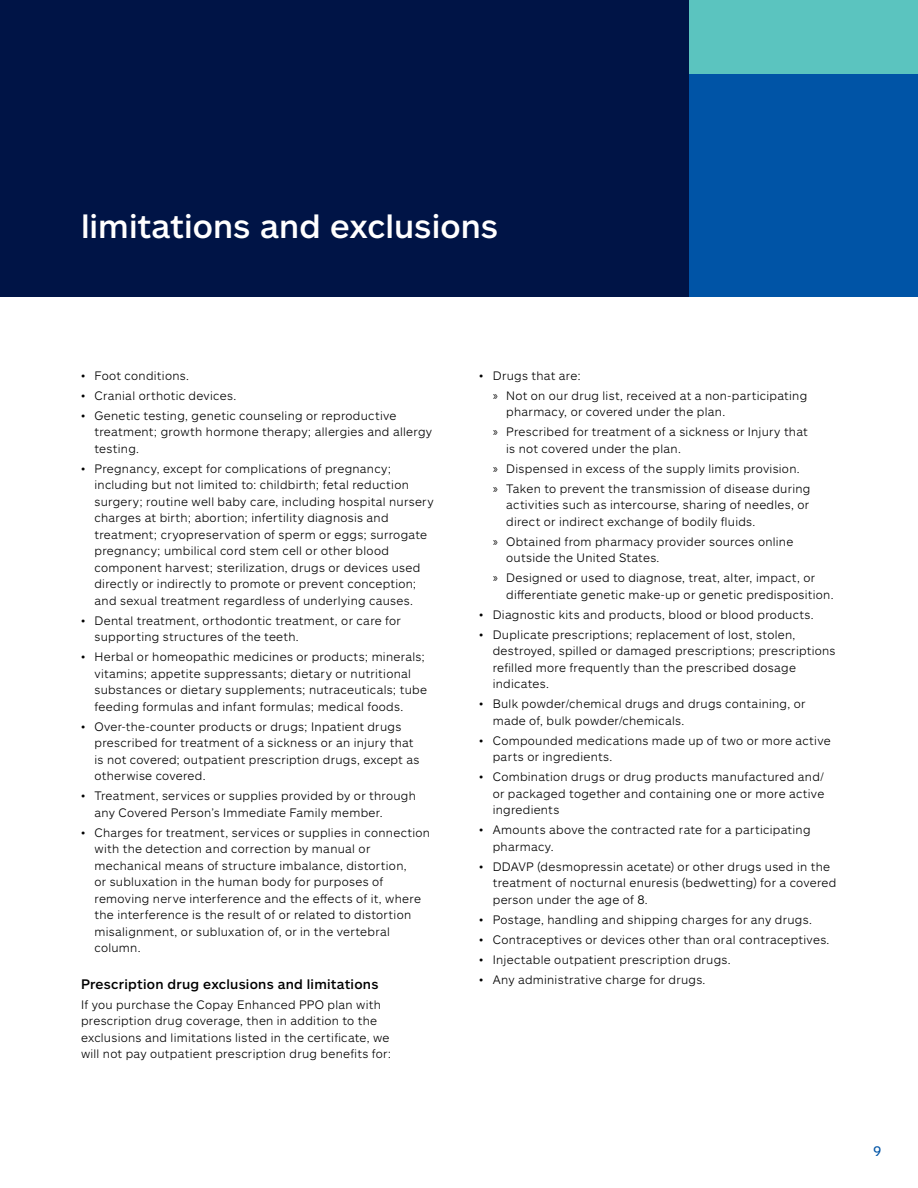
<style>
.page{position:relative;width:918px;height:1188px;background:#fff}
.page>*{position:absolute;margin:0;border:0;box-sizing:border-box;transform-origin:0 0}
.t1{font:500 33px "Allstate Sans";color:#fff}
.t2{font:500 13.5px "Allstate Sans";letter-spacing:.015em;color:#000}
.t3{font:13.5px "Allstate Sans";color:#0054a6}
.t4{font:300 12px/16.5px "Allstate Sans";letter-spacing:.025em;color:#000}
</style>
<div class="page">
<div style="left:0;top:0;width:804px;height:297px;background:#001446"></div>
<div style="left:689px;top:0;width:229px;height:297px;background:#5bc4bf"></div>
<div style="left:689px;top:74px;width:229px;height:223px;background:#0054a6"></div>
<h1 class="t1" style="left:81px;top:205px;width:419px">limitations and exclusions</h1>
<p class="t4" style="left:81px;top:367px;width:109px">• Foot conditions.</p>
<p class="t4" style="left:81px;top:387px;width:157px">• Cranial orthotic devices.</p>
<p class="t4" style="left:94px;top:407px;width:339px;text-indent:-14px">• Genetic testing, genetic counseling or reproductive treatment; growth hormone therapy; allergies and allergy testing.</p>
<p class="t4" style="left:94px;top:460px;width:341px;text-indent:-14px">• Pregnancy, except for complications of pregnancy; including but not limited to: childbirth; fetal reduction surgery; routine well baby care, including hospital nursery charges at birth; abortion; infertility diagnosis and treatment; cryopreservation of sperm or eggs; surrogate pregnancy; umbilical cord stem cell or other blood component harvest; sterilization, drugs or devices used directly or indirectly to promote or prevent conception; and sexual treatment regardless of underlying causes.</p>
<p class="t4" style="left:94px;top:612px;width:308px;text-indent:-14px">• Dental treatment, orthodontic treatment, or care for supporting structures of the teeth.</p>
<p class="t4" style="left:94px;top:648px;width:334px;text-indent:-14px">• Herbal or homeopathic medicines or products; minerals; vitamins; appetite suppressants; dietary or nutritional substances or dietary supplements; nutraceuticals; tube feeding formulas and infant formulas; medical foods.</p>
<p class="t4" style="left:94px;top:718px;width:327px;text-indent:-14px">• Over-the-counter products or drugs; Inpatient drugs prescribed for treatment of a sickness or an injury that is not covered; outpatient prescription drugs, except as otherwise covered.</p>
<p class="t4" style="left:94px;top:787px;width:323px;text-indent:-14px">• Treatment, services or supplies provided by or through any Covered Person’s Immediate Family member.</p>
<p class="t4" style="left:94px;top:824px;width:337px;text-indent:-14px">• Charges for treatment, services or supplies in connection with the detection and correction by manual or mechanical means of structure imbalance, distortion,<br>or subluxation in the human body for purposes of removing nerve interference and the effects of it, where the interference is the result of or related to distortion misalignment, or subluxation of, or in the vertebral column.</p>
<p class="t2" style="left:81px;top:975px;width:299px">Prescription drug exclusions and limitations</p>
<p class="t4" style="left:81px;top:996px;width:312px">If you purchase the Copay Enhanced PPO plan with prescription drug coverage, then in addition to the exclusions and limitations listed in the certificate, we will not pay outpatient prescription drug benefits for:</p>
<p class="t4" style="left:493px;top:365px;width:316px;line-height:20px;text-indent:-14px">• Drugs that are:<br>» Not on our drug list, received at a non-participating</p>
<p class="t4" style="left:493px;top:401px;width:317px;line-height:20px;text-indent:14px">pharmacy, or covered under the plan.<br>» Prescribed for treatment of a sickness or Injury that</p>
<p class="t4" style="left:493px;top:438px;width:319px;line-height:20px;text-indent:14px">is not covered under the plan.<br>» Dispensed in excess of the supply limits provision.<br>» Taken to prevent the transmission of disease during</p>
<p class="t4" style="left:506px;top:496px;width:304px">activities such as intercourse, sharing of needles, or direct or indirect exchange of bodily fluids.</p>
<p class="t4" style="left:506px;top:533px;width:289px;text-indent:-14px">» Obtained from pharmacy provider sources online outside the United States.</p>
<p class="t4" style="left:506px;top:569px;width:329px;text-indent:-14px">» Designed or used to diagnose, treat, alter, impact, or differentiate genetic make-up or genetic predisposition.</p>
<p class="t4" style="left:479px;top:606px;width:336px">• Diagnostic kits and products, blood or blood products.</p>
<p class="t4" style="left:493px;top:626px;width:344px;text-indent:-14px">• Duplicate prescriptions; replacement of lost, stolen, destroyed, spilled or damaged prescriptions; prescriptions refilled more frequently than the prescribed dosage indicates.</p>
<p class="t4" style="left:493px;top:695px;width:314px;text-indent:-14px">• Bulk powder/chemical drugs and drugs containing, or made of, bulk powder/chemicals.</p>
<p class="t4" style="left:493px;top:732px;width:339px;text-indent:-14px">• Compounded medications made up of two or more active parts or ingredients.</p>
<p class="t4" style="left:493px;top:768px;width:333px;text-align:justify;text-indent:-14px">• Combination drugs or drug products manufactured and/ or packaged together and containing one or more active ingredients</p>
<p class="t4" style="left:493px;top:821px;width:319px;text-indent:-14px">• Amounts above the contracted rate for a participating pharmacy.</p>
<p class="t4" style="left:493px;top:858px;width:345px;text-indent:-14px">• DDAVP (desmopressin acetate) or other drugs used in the treatment of nocturnal enuresis (bedwetting) for a covered person under the age of 8.</p>
<p class="t4" style="left:479px;top:911px;width:334px">• Postage, handling and shipping charges for any drugs.</p>
<p class="t4" style="left:479px;top:931px;width:352px">• Contraceptives or devices other than oral contraceptives.</p>
<p class="t4" style="left:479px;top:951px;width:253px">• Injectable outpatient prescription drugs.</p>
<p class="t4" style="left:479px;top:971px;width:228px">• Any administrative charge for drugs.</p>
<p class="t3" style="left:874px;top:1142px;width:9px">9</p>
</div>
